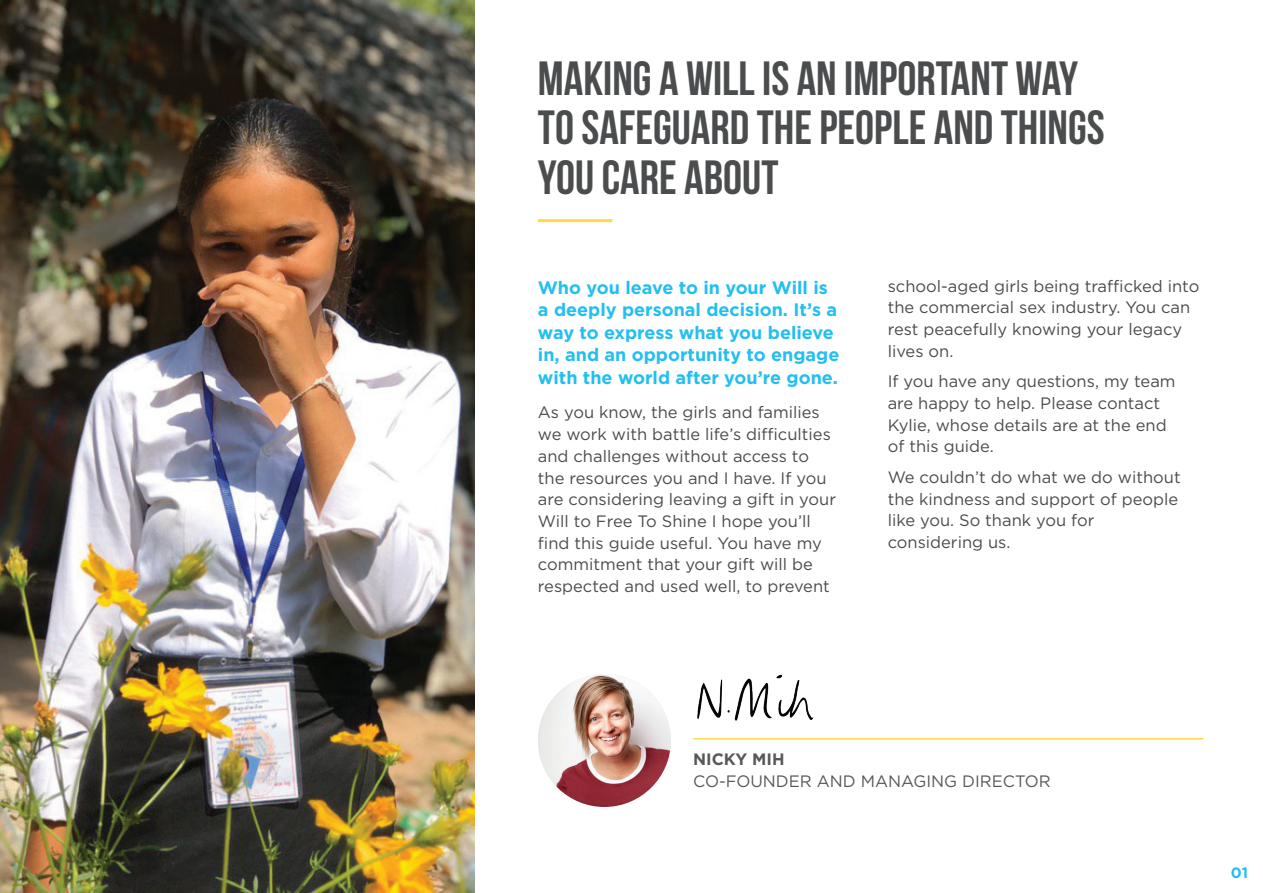
<style>
.page{position:relative;width:1263px;height:893px;background:#fff}
.page>*{position:absolute;margin:0;border:0;box-sizing:border-box;transform-origin:0 0}
.t1{font:700 48px/49.5px "Bebas Neue";color:#4b4c4d}
.t2{font:700 18px/22.5px "Gotham";color:#23bff0}
.t3{font:16.5px/21.8px "Gotham";color:#4b4c4d}
.t4{font:16.5px "Gotham";color:#57585a}
.t5{font:700 16.5px "Gotham";color:#57585a}
.t6{font:700 15px "Gotham";color:#23bff0}
</style>
<div class="page">
<hr style="left:538px;top:219px;width:74px;height:3px;background:#ffda47">
<img style="left:0;top:0;width:474px;height:893px">
<img style="left:538px;top:674px;width:133px;height:133px;border-radius:66px">
<hr style="left:693px;top:738px;width:510px;height:2px;background:#ffda47">
<img style="left:697px;top:674px;width:117px;height:47px">
<h1 class="t1" style="left:538px;top:53px;width:568px">MAKING A WILL IS AN IMPORTANT WAY<br>TO SAFEGUARD THE PEOPLE AND THINGS<br>YOU CARE ABOUT</h1>
<p class="t2" style="left:538px;top:276px;width:303px">Who you leave to in your Will is a deeply personal decision. It’s a way to express what you believe in, and an opportunity to engage with the world after you’re gone.</p>
<p class="t3" style="left:538px;top:401px;width:300px">As you know, the girls and families we work with battle life’s difficulties and challenges without access to the resources you and I have. If you are considering leaving a gift in your Will to Free To Shine I hope you’ll find this guide useful. You have my commitment that your gift will be respected and used well, to prevent</p>
<p class="t3" style="left:888px;top:275px;width:313px">school-aged girls being trafficked into the commercial sex industry. You can rest peacefully knowing your legacy lives on.</p>
<p class="t3" style="left:888px;top:370px;width:289px">If you have any questions, my team are happy to help. Please contact<br>Kylie, whose details are at the end of this guide.</p>
<p class="t3" style="left:888px;top:466px;width:294px">We couldn’t do what we do without the kindness and support of people like you. So thank you for considering us.</p>
<p class="t5" style="left:693px;top:748px;width:93px">NICKY MIH</p>
<p class="t4" style="left:693px;top:770px;width:359px">CO-FOUNDER AND MANAGING DIRECTOR</p>
<p class="t6" style="left:1231px;top:863px;width:19px">01</p>
</div>
